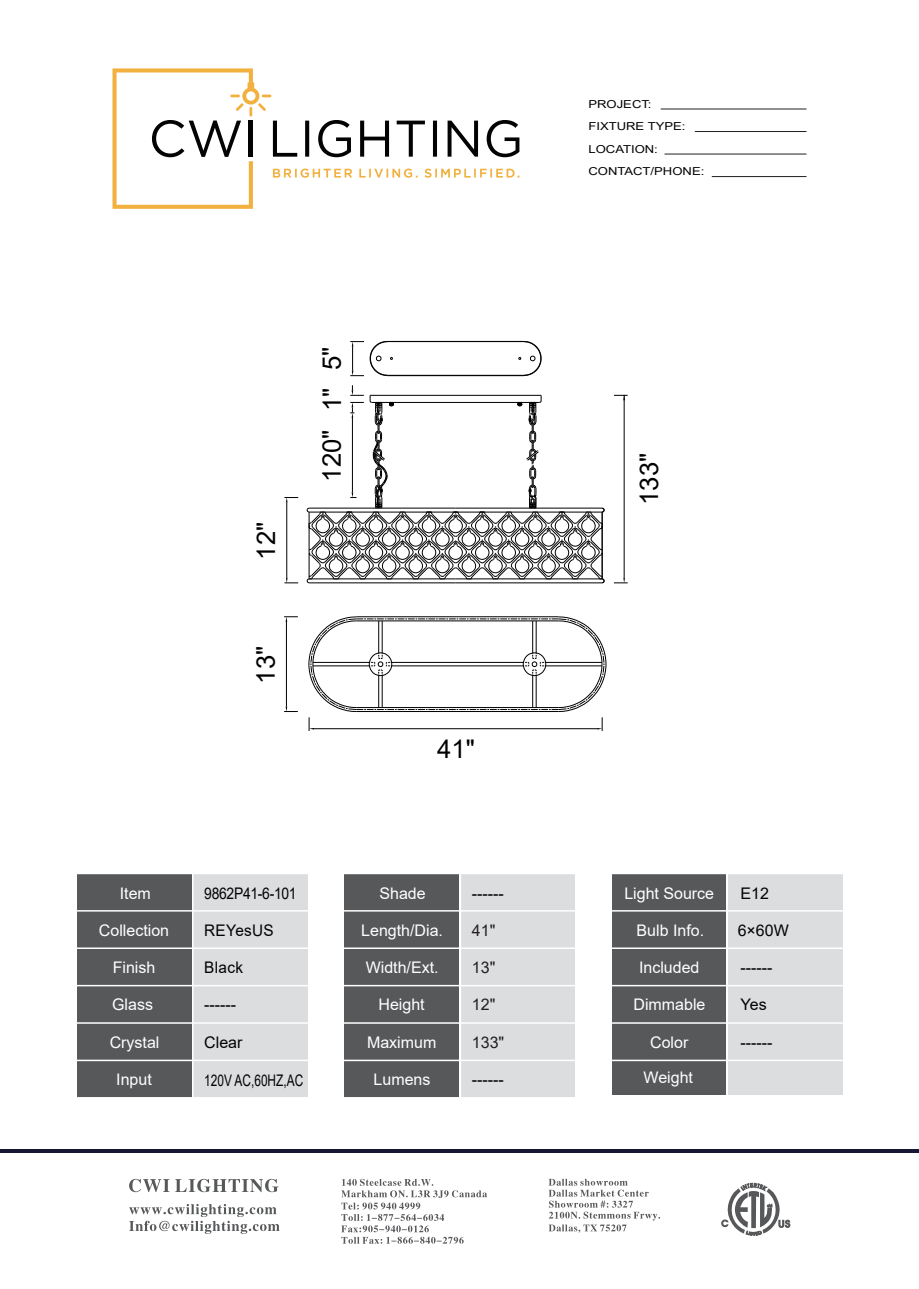
<style>
.page{position:relative;width:919px;height:1289px;background:#fff}
.page>*{position:absolute;margin:0;border:0;box-sizing:border-box;transform-origin:0 0}
.t1{font:25.65px "Arial";color:#000}
.t2{font:16.05px "Arial";color:#fff}
.t3{font:16.05px "Arial";color:#030303}
.t4{font:16.05px "Arial";color:#030303;scale:.74 1}
.t5{font:16.05px "Arial";color:#231f20}
.t6{font:16.05px "Arial";letter-spacing:-.02em;color:#030303;scale:.87 1}
.t7{font:16.05px "Arial";letter-spacing:.02em;color:#030303;scale:.96 1}
.t8{font:16.05px "Arial";color:#030303;scale:.96 1}
.t9{font:10.95px/22.4px "Arial";color:#030303;scale:1.19 1}
</style>
<div class="page">
<hr style="left:0;top:1149px;width:918px;height:4px;background:#171836">
<div style="left:611px;top:873px;width:115px;height:221px;background:#57585a"></div>
<div style="left:77px;top:873px;width:114px;height:224px;background:#57585a"></div>
<div style="left:344px;top:873px;width:115px;height:224px;background:#57585a"></div>
<div style="left:728px;top:873px;width:114px;height:221px;background:#dcdddf"></div>
<div style="left:193px;top:873px;width:115px;height:224px;background:#dcdddf"></div>
<div style="left:460px;top:873px;width:115px;height:224px;background:#dcdddf"></div>
<hr style="left:76px;top:872px;width:767px;height:2px;background:#fff">
<hr style="left:76px;top:910px;width:767px;height:1px;background:#fff">
<hr style="left:76px;top:947px;width:767px;height:2px;background:#fff">
<hr style="left:76px;top:984px;width:767px;height:2px;background:#fff">
<hr style="left:76px;top:1022px;width:767px;height:1px;background:#fff">
<hr style="left:76px;top:1059px;width:767px;height:2px;background:#fff">
<hr style="left:459px;top:857px;width:2px;height:240px;background:#fff">
<hr style="left:387px;top:341px;width:137px;height:1px;background:#000">
<hr style="left:387px;top:375px;width:137px;height:1px;background:#000">
<svg style="left:518px;top:340px;width:24px;height:36px"></svg>
<svg style="left:350px;top:340px;width:43px;height:36px"></svg>
<svg style="left:306px;top:385px;width:299px;height:199px"></svg>
<hr style="left:286px;top:502px;width:1px;height:75px;background:#000">
<svg style="left:284px;top:497px;width:14px;height:5px"></svg>
<svg style="left:284px;top:577px;width:14px;height:6px"></svg>
<hr style="left:623px;top:395px;width:1px;height:182px;background:#000">
<svg style="left:614px;top:395px;width:13px;height:5px"></svg>
<svg style="left:614px;top:577px;width:13px;height:6px"></svg>
<svg style="left:308px;top:616px;width:298px;height:115px"></svg>
<hr style="left:286px;top:622px;width:1px;height:84px;background:#000">
<svg style="left:284px;top:616px;width:14px;height:6px"></svg>
<svg style="left:284px;top:706px;width:14px;height:6px"></svg>
<svg style="left:721px;top:1182px;width:69px;height:53px"></svg>
<svg style="left:341px;top:1178px;width:146px;height:65px"></svg>
<svg style="left:548px;top:1178px;width:112px;height:54px"></svg>
<svg style="left:129px;top:1178px;width:149px;height:14px"></svg>
<svg style="left:129px;top:1204px;width:150px;height:29px"></svg>
<hr style="left:660px;top:109px;width:146px;height:1px;background:#231f20">
<hr style="left:694px;top:131px;width:112px;height:1px;background:#231f20">
<hr style="left:664px;top:154px;width:142px;height:1px;background:#231f20">
<hr style="left:711px;top:176px;width:95px;height:1px;background:#231f20">
<svg style="left:112px;top:68px;width:407px;height:141px"></svg>
<h1 class="t1" style="left:248px;top:559px;width:39px;rotate:-90deg">12"</h1>
<h1 class="t1" style="left:248px;top:683px;width:39px;rotate:-90deg">13"</h1>
<h1 class="t1" style="left:314px;top:370px;width:25px;rotate:-90deg">5"</h1>
<h1 class="t1" style="left:314px;top:411px;width:25px;rotate:-90deg">1"</h1>
<h1 class="t1" style="left:314px;top:482px;width:54px;rotate:-90deg">120"</h1>
<h1 class="t1" style="left:437px;top:731px;width:39px">41"</h1>
<p class="t2" style="left:120px;top:882px;width:33px">Item</p>
<p class="t2" style="left:99px;top:919px;width:72px">Collection</p>
<p class="t2" style="left:113px;top:956px;width:44px">Finish</p>
<p class="t2" style="left:112px;top:993px;width:42px">Glass</p>
<p class="t2" style="left:110px;top:1030px;width:51px">Crystal</p>
<p class="t2" style="left:116px;top:1067px;width:37px">Input</p>
<p class="t6" style="left:204px;top:882px;width:108px">9862P41-6-101</p>
<p class="t7" style="left:204px;top:919px;width:74px">REYesUS</p>
<p class="t8" style="left:204px;top:956px;width:42px">Black</p>
<p class="t3" style="left:204px;top:993px;width:33px">------</p>
<p class="t3" style="left:204px;top:1030px;width:40px">Clear</p>
<p class="t4" style="left:204px;top:1069px;width:135px">120V AC,60HZ,AC</p>
<p class="t2" style="left:379px;top:882px;width:48px">Shade</p>
<p class="t2" style="left:361px;top:919px;width:83px">Length/Dia.</p>
<p class="t2" style="left:365px;top:956px;width:74px">Width/Ext.</p>
<p class="t2" style="left:378px;top:993px;width:48px">Height</p>
<p class="t2" style="left:367px;top:1030px;width:71px">Maximum</p>
<p class="t2" style="left:373px;top:1067px;width:58px">Lumens</p>
<p class="t3" style="left:472px;top:882px;width:33px">------</p>
<p class="t5" style="left:472px;top:919px;width:25px">41"</p>
<p class="t5" style="left:472px;top:956px;width:25px">13"</p>
<p class="t5" style="left:472px;top:993px;width:25px">12"</p>
<p class="t5" style="left:472px;top:1030px;width:34px">133"</p>
<p class="t3" style="left:472px;top:1067px;width:33px">------</p>
<p class="t9" style="left:588px;top:93px;width:99px">PROJECT:<br>FIXTURE TYPE:<br>LOCATION:<br>CONTACT/PHONE:</p>
<h1 class="t1" style="left:631px;top:505px;width:54px;rotate:-90deg">133"</h1>
<p class="t2" style="left:624px;top:882px;width:91px">Light Source</p>
<p class="t2" style="left:636px;top:919px;width:69px">Bulb Info.</p>
<p class="t2" style="left:639px;top:956px;width:62px">Included</p>
<p class="t2" style="left:633px;top:993px;width:73px">Dimmable</p>
<p class="t2" style="left:650px;top:1030px;width:40px">Color</p>
<p class="t2" style="left:643px;top:1066px;width:51px">Weight</p>
<p class="t3" style="left:740px;top:882px;width:30px">E12</p>
<p class="t3" style="left:737px;top:919px;width:53px">6×60W</p>
<p class="t3" style="left:740px;top:956px;width:33px">------</p>
<p class="t3" style="left:740px;top:993px;width:28px">Yes</p>
<p class="t3" style="left:740px;top:1030px;width:33px">------</p>
</div>
